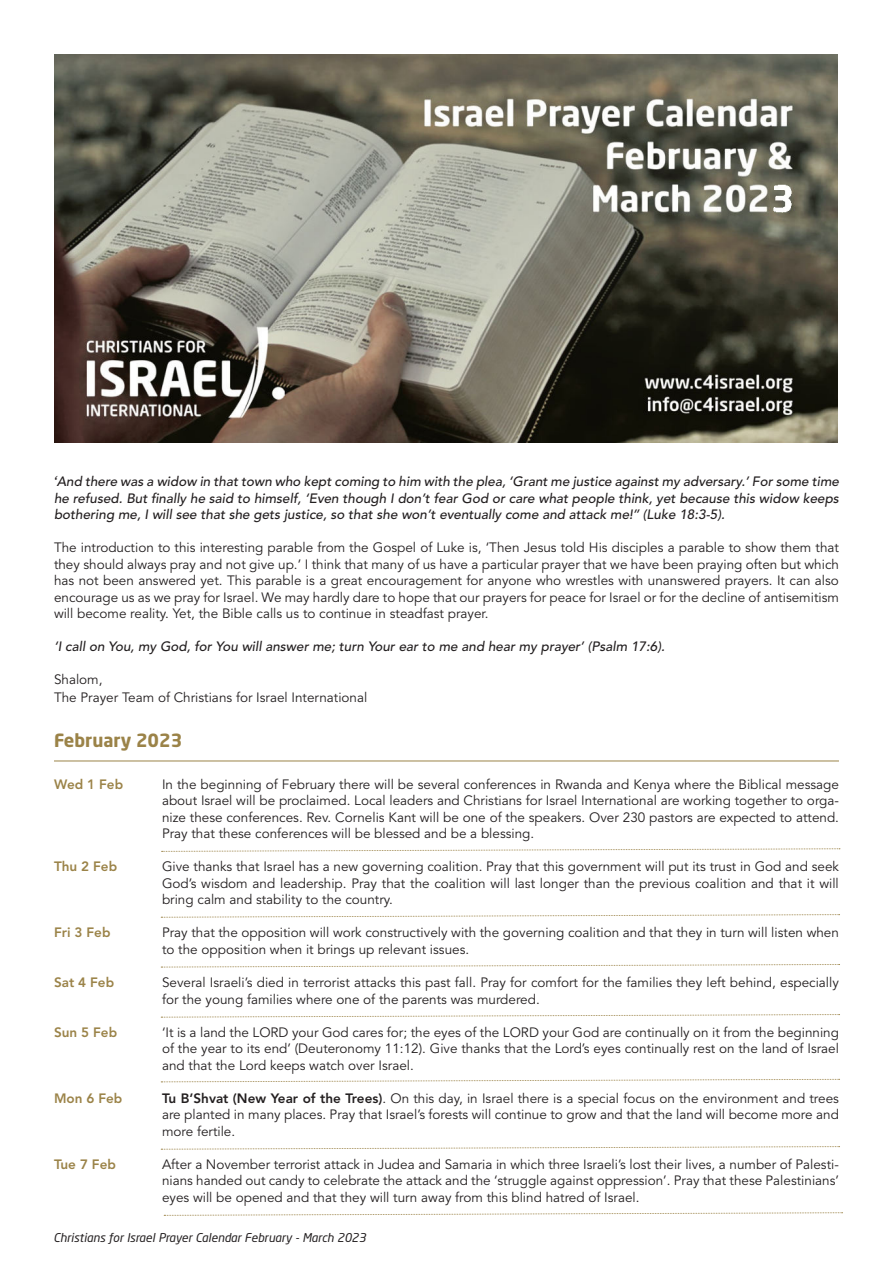
<style>
.page{position:relative;width:893px;height:1263px;background:#fff}
.page>*{position:absolute;margin:0;border:0;box-sizing:border-box;transform-origin:0 0}
.t1{font:700 18px "Neo Sans Std";color:#9b8348}
.t2{font:13.5px/16.5px "Avenir LT Std";color:#231f20;text-align:justify}
.t3{font:italic 500 13.5px/16.5px "Avenir LT Std";color:#231f20;text-align:justify}
.t4{font:800 13.5px "Avenir LT Std";color:#9b8348}
.t5{font:italic 12px "Neo Sans Std";color:#231f20}
.s1{font-family:"Calluna";font-weight:700}
.s2{font-weight:800}
</style>
<div class="page">
<img style="left:54px;top:54px;width:784px;height:388px">
<hr style="left:54px;top:761px;width:785px;height:1px;background:#9b8348">
<svg style="left:162px;top:848px;width:678px;height:4px"></svg>
<svg style="left:161px;top:914px;width:679px;height:4px"></svg>
<svg style="left:161px;top:964px;width:679px;height:4px"></svg>
<svg style="left:161px;top:1014px;width:679px;height:4px"></svg>
<svg style="left:161px;top:1078px;width:679px;height:4px"></svg>
<svg style="left:161px;top:1146px;width:679px;height:4px"></svg>
<svg style="left:164px;top:1212px;width:679px;height:4px"></svg>
<p class="t3" style="left:54px;top:473px;width:786px"><span class="s1">‘</span>And there was a widow in that town who kept coming to him with the plea, ‘Grant me justice against my adversary.’ For some time he refused. But finally he said to himself, ‘Even though I don’t fear God or care what people think, yet because this widow keeps bothering me, I will see that she gets justice, so that she won’t eventually come and attack me!’’ (Luke 18:3-5).</p>
<p class="t2" style="left:54px;top:539px;width:786px">The introduction to this interesting parable from the Gospel of Luke is, ‘Then Jesus told His disciples a parable to show them that they should always pray and not give up.’ I think that many of us have a particular prayer that we have been praying often but which has not been answered yet. This parable is a great encouragement for anyone who wrestles with unanswered prayers. It can also encourage us as we pray for Israel. We may hardly dare to hope that our prayers for peace for Israel or for the decline of antisemitism will become reality. Yet, the Bible calls us to continue in steadfast prayer.</p>
<p class="t3" style="left:54px;top:638px;width:612px">‘I call on You, my God, for You will answer me; turn Your ear to me and hear my prayer’ (Psalm 17:6).</p>
<p class="t2" style="left:54px;top:671px;width:50px">Shalom,</p>
<p class="t2" style="left:54px;top:689px;width:315px">The Prayer Team of Christians for Israel International</p>
<p class="t1" style="left:54px;top:729px;width:130px">February 2023</p>
<p class="t4" style="left:54px;top:776px;width:71px">Wed 1 Feb</p>
<p class="t2" style="left:162px;top:776px;width:678px">In the beginning of February there will be several conferences in Rwanda and Kenya where the Biblical message about Israel will be proclaimed. Local leaders and Christians for Israel International are working together to orga&shy;nize these conferences. Rev. Cornelis Kant will be one of the speakers. Over 230 pastors are expected to attend.<br>Pray that these conferences will be blessed and be a blessing.</p>
<p class="t4" style="left:54px;top:859px;width:65px">Thu 2 Feb</p>
<p class="t2" style="left:162px;top:859px;width:679px">Give thanks that Israel has a new governing coalition. Pray that this government will put its trust in God and seek God’s wisdom and leadership. Pray that the coalition will last longer than the previous coalition and that it will bring calm and stability to the country.</p>
<p class="t4" style="left:54px;top:925px;width:58px">Fri 3 Feb</p>
<p class="t2" style="left:162px;top:925px;width:678px">Pray that the opposition will work constructively with the governing coalition and that they in turn will listen when to the opposition when it brings up relevant issues.</p>
<p class="t4" style="left:54px;top:974px;width:62px">Sat 4 Feb</p>
<p class="t2" style="left:162px;top:974px;width:678px">Several Israeli’s died in terrorist attacks this past fall. Pray for comfort for the families they left behind, especially for the young families where one of the parents was murdered.</p>
<p class="t4" style="left:54px;top:1024px;width:65px">Sun 5 Feb</p>
<p class="t2" style="left:162px;top:1024px;width:678px">‘It is a land the LORD your God cares for; the eyes of the LORD your God are continually on it from the beginning of the year to its end’ (Deuteronomy 11:12). Give thanks that the Lord’s eyes continually rest on the land of Israel and that the Lord keeps watch over Israel.</p>
<p class="t4" style="left:54px;top:1090px;width:70px">Mon 6 Feb</p>
<p class="t2" style="left:162px;top:1090px;width:678px"><span class="s2">Tu B’Shvat (New Year of the Trees)</span>. On this day, in Israel there is a special focus on the environment and trees are planted in many places. Pray that Israel’s forests will continue to grow and that the land will become more and more fertile.</p>
<p class="t4" style="left:54px;top:1156px;width:63px">Tue 7 Feb</p>
<p class="t2" style="left:162px;top:1156px;width:678px">After a November terrorist attack in Judea and Samaria in which three Israeli’s lost their lives, a number of Palesti&shy;nians handed out candy to celebrate the attack and the ‘struggle against oppression’. Pray that these Palestinians’ eyes will be opened and that they will turn away from this blind hatred of Israel.</p>
<p class="t5" style="left:54px;top:1230px;width:314px">Christians for Israel Prayer Calendar February - March 2023</p>
</div>
